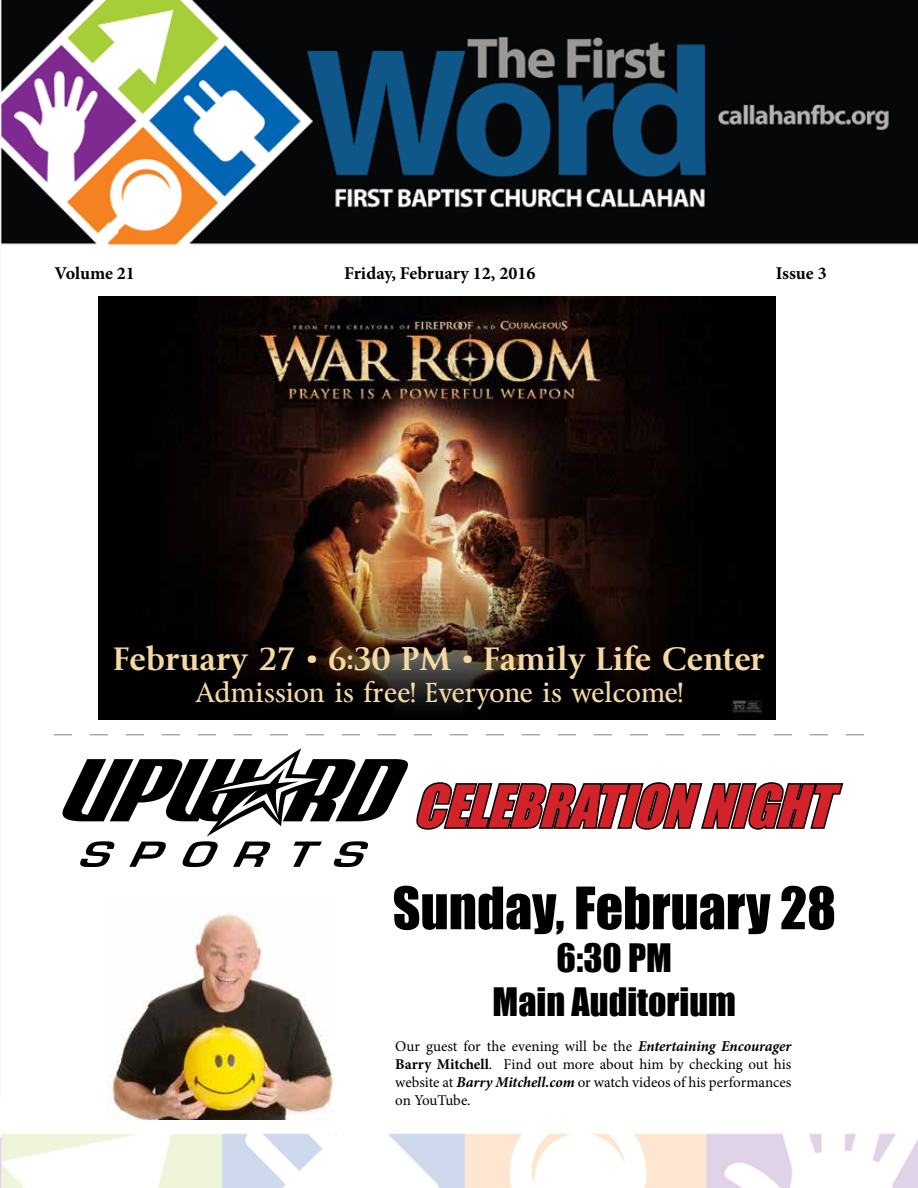
<style>
.page{position:relative;width:918px;height:1188px;background:#fff}
.page>*{position:absolute;margin:0;border:0;box-sizing:border-box;transform-origin:0 0}
.t1{font:54px "Impact";color:#000}
.t2{font:italic 54px "Impact";color:#d2232a}
.t3{font:36px/43.2px "Impact";color:#000;text-align:center}
.t4{font:700 30px "Byington";color:#f6d8a2}
.t5{font:25.5px "Byington";letter-spacing:.01em;color:#f6d8a2}
.t6{font:700 18px "Minion Pro";color:#000}
.t7{font:15px/18px "Minion Pro";letter-spacing:-.005em;color:#000;text-align:justify}
.s1{font-weight:700;font-style:italic}
.s2{font-weight:700}
</style>
<div class="page">
<img style="left:0;top:0;width:918px;height:1188px">
<svg style="left:54px;top:734px;width:810px;height:1px"></svg>
<img style="left:108px;top:898px;width:225px;height:222px">
<img style="left:98px;top:296px;width:678px;height:424px">
<svg style="left:62px;top:748px;width:346px;height:119px"></svg>
<svg style="left:415px;top:765px;width:430px;height:67px"></svg>
<p class="t6" style="left:55px;top:260px;width:82px">Volume 21</p>
<p class="t6" style="left:344px;top:260px;width:193px">Friday, February 12, 2016</p>
<p class="t6" style="left:776px;top:260px;width:52px">Issue 3</p>
<h3 class="t4" style="left:114px;top:640px;width:653px">February 27 • 6:30 PM • Family Life Center</h3>
<h3 class="t5" style="left:195px;top:677px;width:489px">Admission is free! Everyone is welcome!</h3>
<h1 class="t2" style="left:413px;top:764px;width:440px">CELEBRATIONNIGHT</h1>
<h1 class="t1" style="left:393px;top:866px;width:445px">Sunday, February 28</h1>
<h2 class="t3" style="left:493px;top:936px;width:245px">6:30 PM<br>Main Auditorium</h2>
<p class="t7" style="left:395px;top:1037px;width:398px">Our guest for the evening will be the <span class="s1">Entertaining Encourager </span><span class="s2">Barry Mitchell</span>. Find out more about him by checking out his website at <span class="s1">Barry Mitchell.com</span> or watch videos of his performances on YouTube.</p>
</div>
